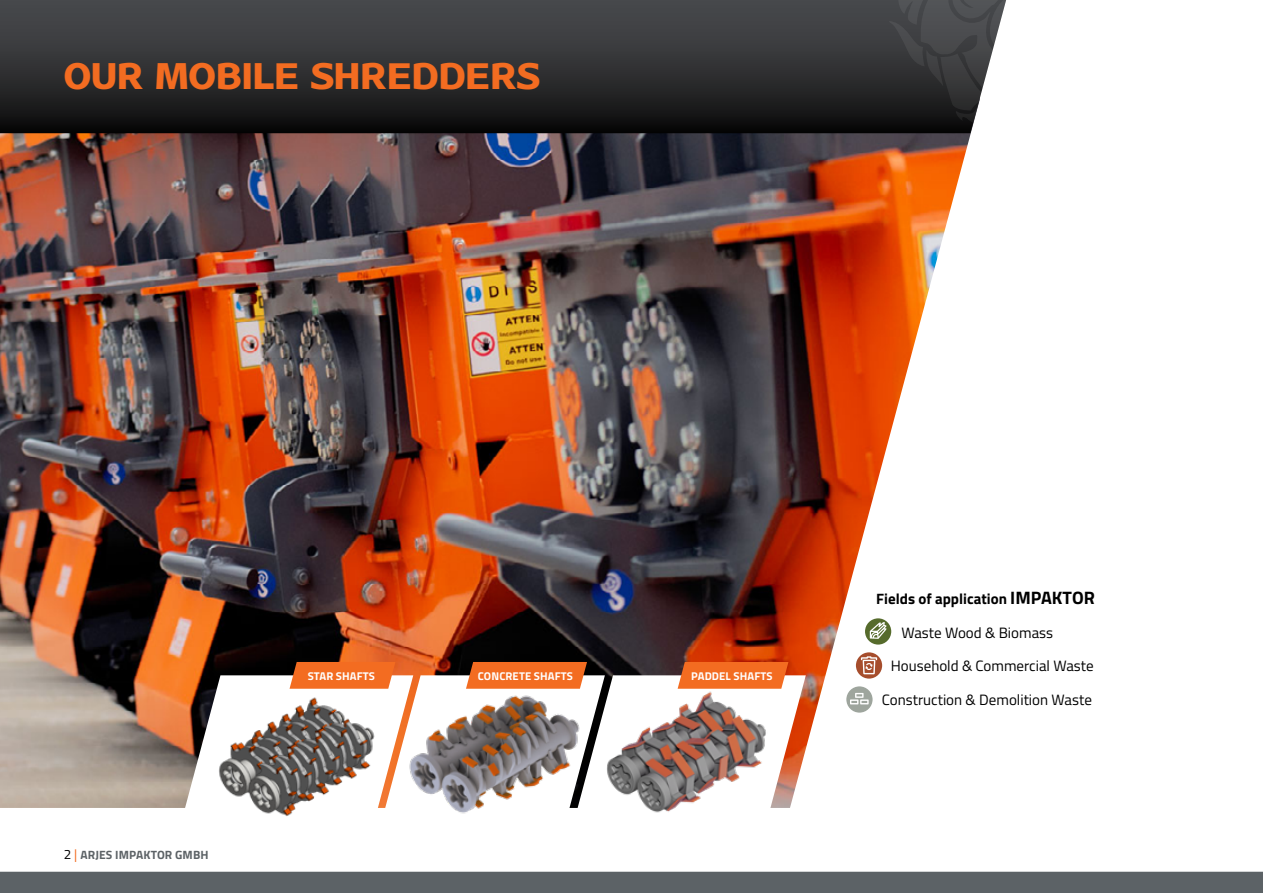
<style>
.page{position:relative;width:1263px;height:893px;background:#fff}
.page>*{position:absolute;margin:0;border:0;box-sizing:border-box;transform-origin:0 0}
.t1{font:36px "Palo Alto";color:#f36c21}
.t2{font:15px "Titillium";color:#000}
.t3{font:700 15px "Titillium";color:#000}
.t4{font:700 12px "Titillium";letter-spacing:.01em;color:#5c6266}
.t5{font:700 11.25px "Titillium";letter-spacing:.01em;color:#fff}
.s1{font-weight:400;font-size:13.5px;color:#000}
.s2{font-weight:400;font-size:13.5px;color:#f36c21}
.s3{font-size:18px}
</style>
<div class="page">
<div style="left:0;top:872px;width:1263px;height:21px;background:#5c6266"></div>
<img style="left:0;top:133px;width:971px;height:675px">
<svg style="left:0;top:0;width:974px;height:133px;background:#2d2e30"></svg>
<svg style="left:889px;top:0;width:117px;height:124px;background:#525355"></svg>
<svg style="left:863px;top:616px;width:30px;height:30px"></svg>
<div style="left:861px;top:614px;width:34px;height:34px;border:4px solid #fff;border-radius:50%"></div>
<svg style="left:870px;top:622px;width:16px;height:17px"></svg>
<svg style="left:844px;top:684px;width:30px;height:31px"></svg>
<div style="left:842px;top:682px;width:34px;height:34px;border:4px solid #fff;border-radius:50%"></div>
<svg style="left:850px;top:693px;width:19px;height:11px"></svg>
<svg style="left:854px;top:650px;width:30px;height:30px"></svg>
<div style="left:852px;top:648px;width:34px;height:34px;border:4px solid #fff;border-radius:50%"></div>
<svg style="left:861px;top:656px;width:16px;height:18px"></svg>
<svg style="left:177px;top:662px;width:629px;height:154px"></svg>
<h1 class="t1" style="left:64px;top:55px;width:478px">OUR MOBILE SHREDDERS</h1>
<p class="t4" style="left:64px;top:846px;width:146px"><span class="s1">2</span> <span class="s2">|</span> ARJES IMPAKTOR GMBH</p>
<p class="t5" style="left:308px;top:667px;width:69px">STAR SHAFTS</p>
<p class="t5" style="left:478px;top:667px;width:97px">CONCRETE SHAFTS</p>
<p class="t5" style="left:691px;top:667px;width:83px">PADDEL SHAFTS</p>
<p class="t3" style="left:876px;top:587px;width:220px">Fields of application <span class="s3">IMPAKTOR</span></p>
<p class="t2" style="left:901px;top:621px;width:153px">Waste Wood &amp; Biomass</p>
<p class="t2" style="left:891px;top:655px;width:204px">Household &amp; Commercial Waste</p>
<p class="t2" style="left:882px;top:689px;width:212px">Construction &amp; Demolition Waste</p>
</div>
